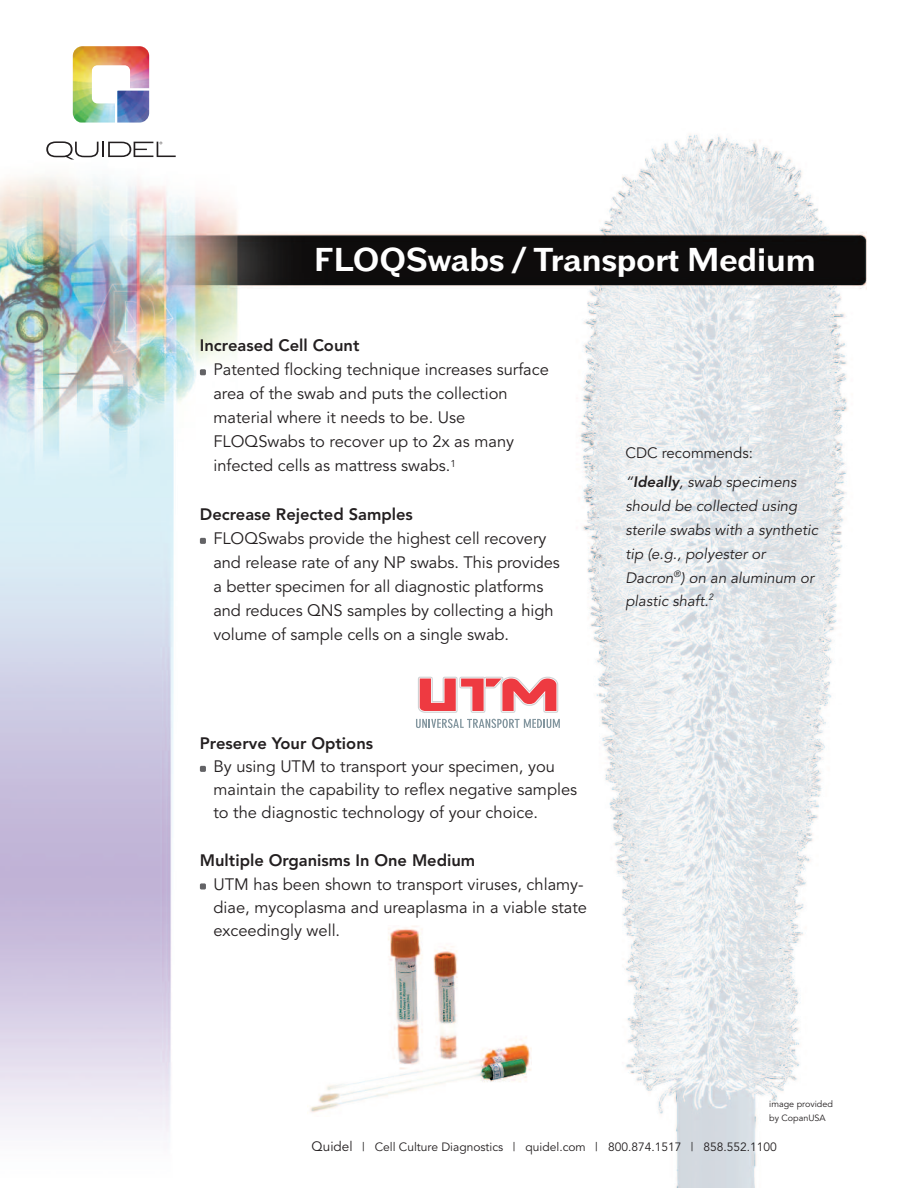
<style>
.page{position:relative;width:918px;height:1188px;background:#fff}
.page>*{position:absolute;margin:0;border:0;box-sizing:border-box;transform-origin:0 0}
.t1{font:700 33px "Armitage";letter-spacing:-.02em;color:#fff}
.t2{font:16.5px/24px "Avenir";color:#231f20}
.t3{font:800 16.5px "Avenir";color:#231f20}
.t4{font:italic 15px/23.9px "Avenir";color:#231f20}
.t5{font:12px "Avenir";color:#231f20}
.t6{font:9px/13.5px "Avenir";color:#231f20}
.s1{font-style:normal}
.s2{font-weight:800}
.s3{font-size:13.5px}
</style>
<div class="page">
<img style="left:0;top:54px;width:867px;height:1134px">
<img style="left:73px;top:46px;width:76px;height:77px">
<svg style="left:46px;top:141px;width:130px;height:18px"></svg>
<svg style="left:200px;top:369px;width:6px;height:6px"></svg>
<svg style="left:200px;top:538px;width:6px;height:6px"></svg>
<svg style="left:200px;top:766px;width:6px;height:6px"></svg>
<div style="left:200px;top:883px;width:6px;height:7px;background:#636366;border-radius:2px"></div>
<div style="left:412px;top:673px;width:155px;height:61px;background:#fff"></div>
<svg style="left:416px;top:677px;width:144px;height:51px"></svg>
<img style="left:308px;top:926px;width:223px;height:190px">
<h1 class="t1" style="left:314px;top:248px;width:504px">FLOQSwabs / Transport Medium</h1>
<p class="t3" style="left:200px;top:333px;width:161px">Increased Cell Count</p>
<p class="t2" style="left:213px;top:358px;width:337px">Patented flocking technique increases surface area of the swab and puts the collection material where it needs to be. Use FLOQSwabs to recover up to 2x as many infected cells as mattress swabs.<sup>1</sup></p>
<p class="t3" style="left:200px;top:501px;width:214px">Decrease Rejected Samples</p>
<p class="t2" style="left:213px;top:527px;width:348px">FLOQSwabs provide the highest cell recovery and release rate of any NP swabs. This provides a better specimen for all diagnostic platforms and reduces QNS samples by collecting a high volume of sample cells on a single swab.</p>
<p class="t3" style="left:200px;top:730px;width:175px">Preserve Your Options</p>
<p class="t2" style="left:213px;top:755px;width:365px;line-height:23.1px">By using UTM to transport your specimen, you maintain the capability to reflex negative samples to the diagnostic technology of your choice.</p>
<p class="t3" style="left:200px;top:848px;width:277px">Multiple Organisms In One Medium</p>
<p class="t2" style="left:213px;top:873px;width:375px;line-height:23.1px">UTM has been shown to transport viruses, chlamy&shy;diae, mycoplasma and ureaplasma in a viable state exceedingly well.</p>
<p class="t4" style="left:626px;top:439px;width:172px;line-height:29px"><span class="s1">CDC recommends: </span>“<span class="s2">Ideally</span>, swab specimens</p>
<p class="t4" style="left:625px;top:494px;width:194px">should be collected using sterile swabs with a synthetic tip (e.g., polyester or<br>Dacron<sup>®</sup>) on an aluminum or plastic shaft.<sup>2</sup></p>
<p class="t6" style="left:769px;top:1097px;width:65px">image provided by CopanUSA</p>
<p class="t5" style="left:312px;top:1139px;width:467px"><span class="s3">Quidel</span> | Cell Culture Diagnostics | quidel.com | 800.874.1517 | 858.552.1100</p>
</div>
